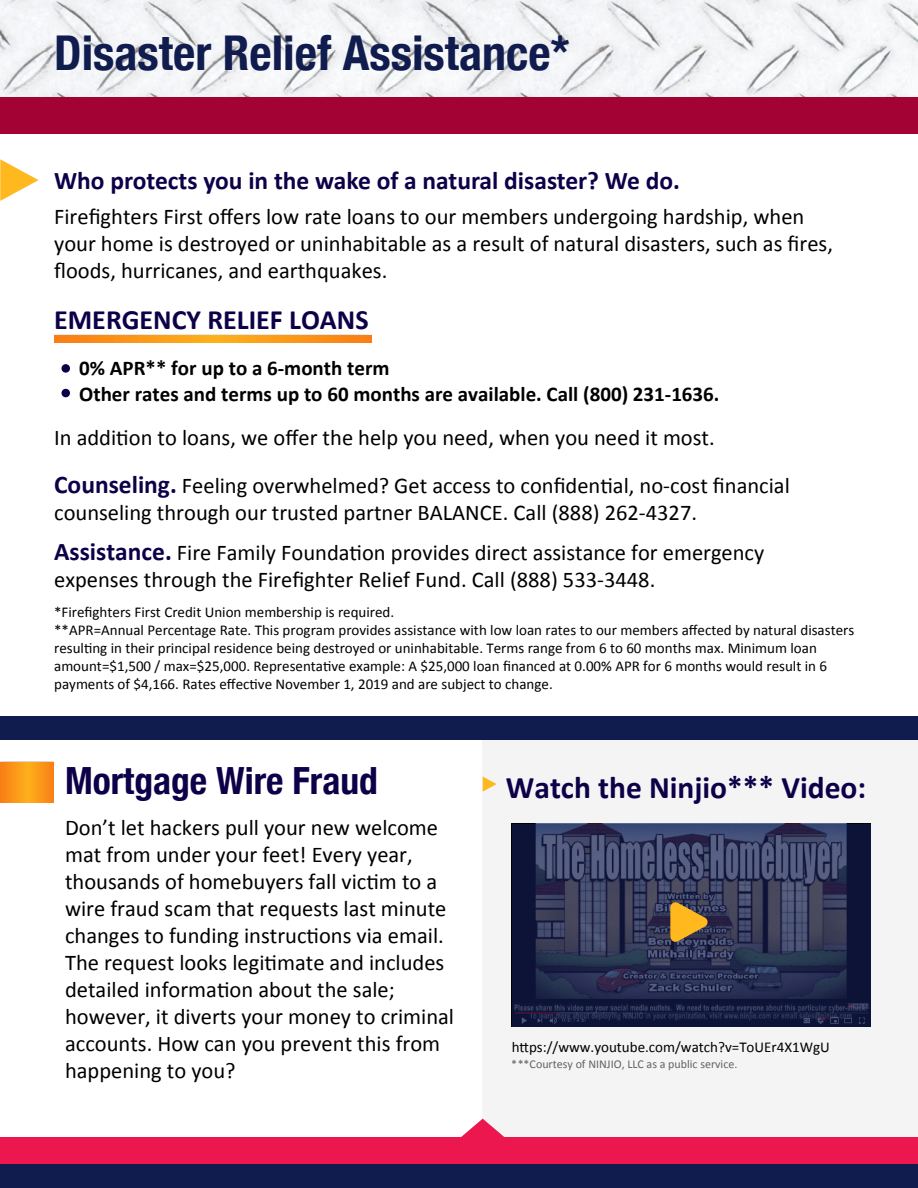
<style>
.page{position:relative;width:918px;height:1188px;background:#fff}
.page>*{position:absolute;margin:0;border:0;box-sizing:border-box;transform-origin:0 0}
.t1{font:700 condensed 48px "Helvetica Neue";color:#111c4e}
.t2{font:700 condensed 37.5px "Helvetica Neue";color:#0e0048}
.t3{font:700 31.5px "Calibri";color:#0e0048}
.t4{font:700 28.05px "Calibri";color:#0e0048}
.t5{font:700 25.5px "Calibri";color:#0e0048}
.t6{font:22.5px/27px "Calibri";color:#000}
.t7{font:700 21px/25.5px "Calibri";color:#000}
.t8{font:15px/18px "Calibri";color:#000}
.t9{font:12px "Calibri";color:#000}
.s1{font-weight:700;font-size:25.5px;color:#0e0048}
</style>
<div class="page">
<div style="left:483px;top:739px;width:435px;height:406px;background:#f4f4f4"></div>
<img style="left:0;top:0;width:918px;height:97px">
<div style="left:0;top:97px;width:918px;height:37px;background:#a30234"></div>
<div style="left:0;top:1137px;width:918px;height:51px;background:#ed174f"></div>
<svg style="left:461px;top:1119px;width:43px;height:18px"></svg>
<div style="left:0;top:1164px;width:918px;height:24px;background:#111c4e"></div>
<div style="left:0;top:716px;width:918px;height:24px;background:#111c4e"></div>
<svg style="left:0;top:159px;width:39px;height:42px"></svg>
<svg style="left:0;top:762px;width:54px;height:40px;background:#fb9618"></svg>
<svg style="left:54px;top:335px;width:317px;height:7px;background:#fb9618"></svg>
<svg style="left:62px;top:364px;width:8px;height:9px"></svg>
<svg style="left:62px;top:389px;width:8px;height:8px"></svg>
<svg style="left:512px;top:824px;width:359px;height:203px;background:#2c3354"></svg>
<svg style="left:670px;top:901px;width:38px;height:42px;background:#ab8336"></svg>
<svg style="left:483px;top:776px;width:14px;height:16px"></svg>
<h1 class="t1" style="left:54px;top:13px;width:517px">Disaster Relief Assistance*</h1>
<p class="t5" style="left:54px;top:165px;width:627px">Who protects you in the wake of a natural disaster? We do.</p>
<p class="t6" style="left:54px;top:203px;width:780px">Firefighters First offers low rate loans to our members undergoing hardship, when your home is destroyed or uninhabitable as a result of natural disasters, such as fires, floods, hurricanes, and earthquakes.</p>
<p class="t4" style="left:54px;top:302px;width:316px">EMERGENCY RELIEF LOANS</p>
<p class="t7" style="left:79px;top:355px;width:642px">0% APR** for up to a 6-month term<br>Other rates and terms up to 60 months are available. Call (800) 231-1636.</p>
<p class="t6" style="left:54px;top:413px;width:737px;line-height:48.4px">In addition to loans, we offer the help you need, when you need it most.<br><span class="s1">Counseling.</span> Feeling overwhelmed? Get access to confidential, no-cost financial</p>
<p class="t6" style="left:54px;top:493px;width:712px;line-height:39.6px">counseling through our trusted partner BALANCE. Call (888) 262-4327.<br><span class="s1">Assistance.</span> Fire Family Foundation provides direct assistance for emergency</p>
<p class="t6" style="left:54px;top:566px;width:603px">expenses through the Firefighter Relief Fund. Call (888) 533-3448.</p>
<p class="t8" style="left:54px;top:603px;width:802px">*Firefighters First Credit Union membership is required.<br>**APR=Annual Percentage Rate. This program provides assistance with low loan rates to our members affected by natural disasters resulting in their principal residence being destroyed or uninhabitable. Terms range from 6 to 60 months max. Minimum loan amount=$1,500 / max=$25,000. Representative example: A $25,000 loan financed at 0.00% APR for 6 months would result in 6 payments of $4,166. Rates effective November 1, 2019 and are subject to change.</p>
<h2 class="t2" style="left:65px;top:749px;width:314px">Mortgage Wire Fraud</h2>
<p class="t6" style="left:65px;top:814px;width:391px">Don’t let hackers pull your new welcome mat from under your feet! Every year, thousands of homebuyers fall victim to a wire fraud scam that requests last minute changes to funding instructions via email.<br>The request looks legitimate and includes detailed information about the sale; however, it diverts your money to criminal accounts. How can you prevent this from happening to you?</p>
<h3 class="t3" style="left:506px;top:767px;width:362px">Watch the Ninjio*** Video:</h3>
<p class="t8" style="left:512px;top:1038px;width:320px">https://www.youtube.com/watch?v=ToUEr4X1WgU</p>
<p class="t9" style="left:512px;top:1057px;width:227px">***Courtesy of NINJIO, LLC as a public service.</p>
</div>
